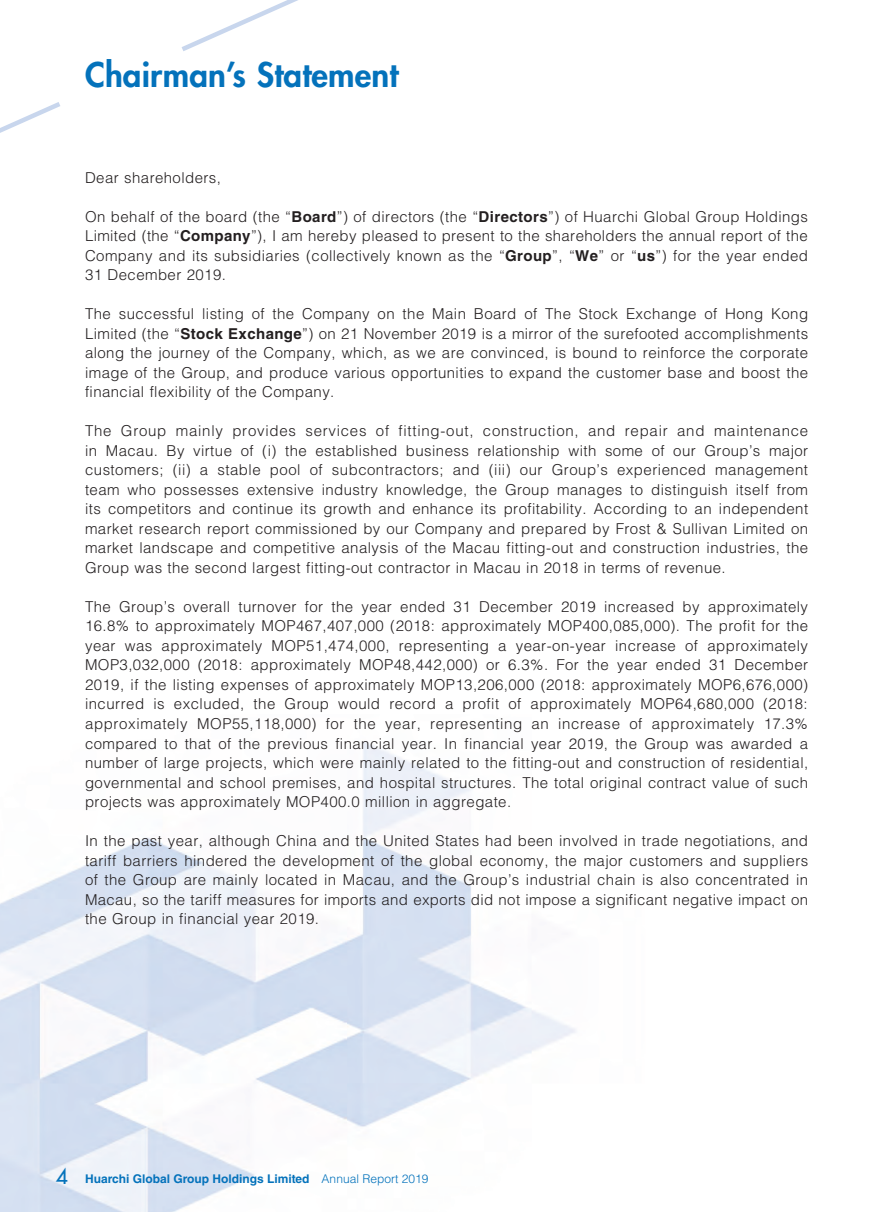
<style>
.page{position:relative;width:893px;height:1212px;background:#fff}
.page>*{position:absolute;margin:0;border:0;box-sizing:border-box;transform-origin:0 0}
.t1{font:800 33px "Futura Std";letter-spacing:.005em;color:#0472bb}
._00_txt{font:300 15px/19.5px "Helvetica LT Std";letter-spacing:.03em;color:#231f20;text-align:justify}
.t2{font:700 12px "Helvetica LT Std";color:#0472bb}
.s1{font-weight:700}
.s2{font-family:"Futura Std";font-weight:500;font-size:21px}
.s3{font-weight:300}
</style>
<div class="page">
<img style="left:0;top:742px;width:576px;height:470px">
<svg style="left:0;top:102px;width:60px;height:31px"></svg>
<svg style="left:181px;top:0;width:117px;height:51px"></svg>
<h1 class="t1" style="left:85px;top:54px;width:315px">Chairman’s Statement</h1>
<p class="_00_txt" style="left:85px;top:168px;width:137px">Dear shareholders,</p>
<p class="_00_txt" style="left:85px;top:207px;width:724px">On behalf of the board (the “<span class="s1">Board</span>”) of directors (the “<span class="s1">Directors</span>”) of Huarchi Global Group Holdings Limited (the “<span class="s1">Company</span>”), I am hereby pleased to present to the shareholders the annual report of the Company and its subsidiaries (collectively known as the “<span class="s1">Group</span>”, “<span class="s1">We</span>” or “<span class="s1">us</span>”) for the year ended 31 December 2019.</p>
<p class="_00_txt" style="left:85px;top:304px;width:725px">The successful listing of the Company on the Main Board of The Stock Exchange of Hong Kong Limited (the “<span class="s1">Stock Exchange</span>”) on 21 November 2019 is a mirror of the surefooted accomplishments along the journey of the Company, which, as we are convinced, is bound to reinforce the corporate image of the Group, and produce various opportunities to expand the customer base and boost the financial flexibility of the Company.</p>
<p class="_00_txt" style="left:85px;top:421px;width:725px">The Group mainly provides services of fitting-out, construction, and repair and maintenance in Macau. By virtue of (i) the established business relationship with some of our Group’s major customers; (ii) a stable pool of subcontractors; and (iii) our Group’s experienced management team who possesses extensive industry knowledge, the Group manages to distinguish itself from its competitors and continue its growth and enhance its profitability. According to an independent market research report commissioned by our Company and prepared by Frost &amp; Sullivan Limited on market landscape and competitive analysis of the Macau fitting-out and construction industries, the Group was the second largest fitting-out contractor in Macau in 2018 in terms of revenue.</p>
<p class="_00_txt" style="left:85px;top:597px;width:725px">The Group’s overall turnover for the year ended 31 December 2019 increased by approximately 16.8% to approximately MOP467,407,000 (2018: approximately MOP400,085,000). The profit for the year was approximately MOP51,474,000, representing a year-on-year increase of approximately MOP3,032,000 (2018: approximately MOP48,442,000) or 6.3%. For the year ended 31 December 2019, if the listing expenses of approximately MOP13,206,000 (2018: approximately MOP6,676,000) incurred is excluded, the Group would record a profit of approximately MOP64,680,000 (2018: approximately MOP55,118,000) for the year, representing an increase of approximately 17.3% compared to that of the previous financial year. In financial year 2019, the Group was awarded a number of large projects, which were mainly related to the fitting-out and construction of residential, governmental and school premises, and hospital structures. The total original contract value of such projects was approximately MOP400.0 million in aggregate.</p>
<p class="_00_txt" style="left:85px;top:831px;width:725px">In the past year, although China and the United States had been involved in trade negotiations, and tariff barriers hindered the development of the global economy, the major customers and suppliers of the Group are mainly located in Macau, and the Group’s industrial chain is also concentrated in Macau, so the tariff measures for imports and exports did not impose a significant negative impact on the Group in financial year 2019.</p>
<p class="t2" style="left:56px;top:1171px;width:374px"><span class="s2">4</span> Huarchi Global Group Holdings Limited <span class="s3">Annual Report 2019</span></p>
</div>
